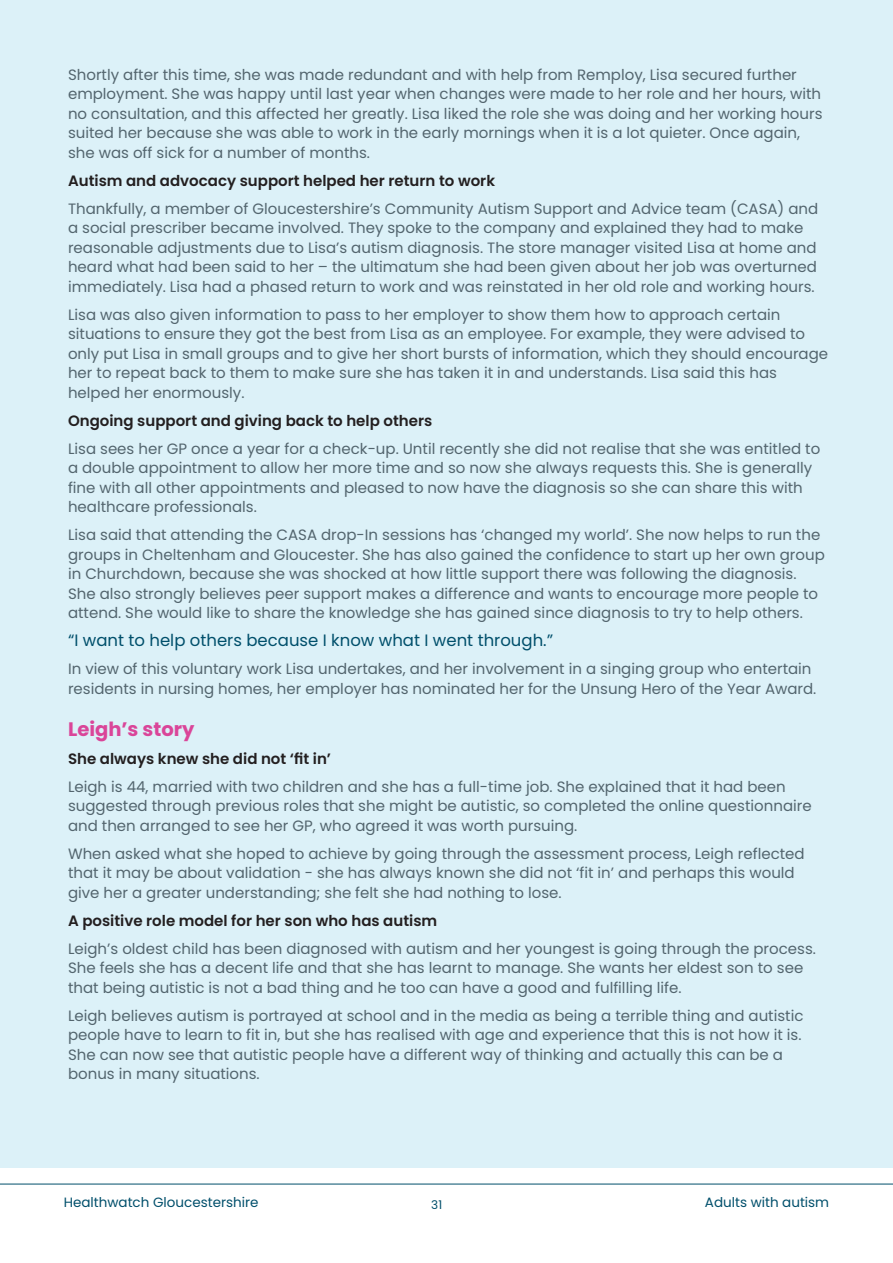
<style>
.page{position:relative;width:893px;height:1263px;background:#fff}
.page>*{position:absolute;margin:0;border:0;box-sizing:border-box;transform-origin:0 0}
.Content_paragraphs{font:700 19.5px "Poppins";color:#da4599}
.Content_paragraphs-2{font:16.5px "Poppins";color:#004f6b}
.Content_paragraphs-3{font:15px/19.5px "Poppins";color:#53656e}
.Content_paragraphs-4{font:600 15px "Poppins";color:#231f20}
.t1{font:13.5px "Poppins";color:#004f6b}
.t2{font:12px "Poppins";color:#004f6b}
</style>
<div class="page">
<hr style="left:0;top:1184px;width:893px;height:1px;background:#004f6b">
<div style="left:0;top:0;width:893px;height:1167px;background:#dcf1f8"></div>
<p class="Content_paragraphs-3" style="left:68px;top:65px;width:756px">Shortly after this time, she was made redundant and with help from Remploy, Lisa secured further employment. She was happy until last year when changes were made to her role and her hours, with no consultation, and this affected her greatly. Lisa liked the role she was doing and her working hours suited her because she was able to work in the early mornings when it is a lot quieter. Once again, she was off sick for a number of months.</p>
<p class="Content_paragraphs-4" style="left:68px;top:172px;width:429px">Autism and advocacy support helped her return to work</p>
<p class="Content_paragraphs-3" style="left:68px;top:199px;width:752px">Thankfully, a member of Gloucestershire’s Community Autism Support and Advice team (CASA) and a social prescriber became involved. They spoke to the company and explained they had to make reasonable adjustments due to Lisa’s autism diagnosis. The store manager visited Lisa at home and heard what had been said to her – the ultimatum she had been given about her job was overturned immediately. Lisa had a phased return to work and was reinstated in her old role and working hours.</p>
<p class="Content_paragraphs-3" style="left:68px;top:305px;width:762px">Lisa was also given information to pass to her employer to show them how to approach certain situations to ensure they got the best from Lisa as an employee. For example, they were advised to only put Lisa in small groups and to give her short bursts of information, which they should encourage her to repeat back to them to make sure she has taken it in and understands. Lisa said this has helped her enormously.</p>
<p class="Content_paragraphs-4" style="left:68px;top:412px;width:366px">Ongoing support and giving back to help others</p>
<p class="Content_paragraphs-3" style="left:68px;top:439px;width:754px">Lisa sees her GP once a year for a check-up. Until recently she did not realise that she was entitled to a double appointment to allow her more time and so now she always requests this. She is generally fine with all other appointments and pleased to now have the diagnosis so she can share this with healthcare professionals.</p>
<p class="Content_paragraphs-3" style="left:68px;top:525px;width:758px">Lisa said that attending the CASA drop-In sessions has ‘changed my world’. She now helps to run the groups in Cheltenham and Gloucester. She has also gained the confidence to start up her own group in Churchdown, because she was shocked at how little support there was following the diagnosis.<br>She also strongly believes peer support makes a difference and wants to encourage more people to attend. She would like to share the knowledge she has gained since diagnosis to try to help others.</p>
<p class="Content_paragraphs-2" style="left:68px;top:631px;width:487px">“I want to help others because I know what I went through.”</p>
<p class="Content_paragraphs-3" style="left:68px;top:659px;width:750px">In view of this voluntary work Lisa undertakes, and her involvement in a singing group who entertain residents in nursing homes, her employer has nominated her for the Unsung Hero of the Year Award.</p>
<p class="Content_paragraphs" style="left:68px;top:718px;width:128px">Leigh’s story</p>
<p class="Content_paragraphs-4" style="left:68px;top:750px;width:264px">She always knew she did not ‘fit in’</p>
<p class="Content_paragraphs-3" style="left:68px;top:777px;width:745px">Leigh is 44, married with two children and she has a full-time job. She explained that it had been suggested through previous roles that she might be autistic, so completed the online questionnaire and then arranged to see her GP, who agreed it was worth pursuing.</p>
<p class="Content_paragraphs-3" style="left:68px;top:844px;width:738px">When asked what she hoped to achieve by going through the assessment process, Leigh reflected that it may be about validation - she has always known she did not ‘fit in’ and perhaps this would give her a greater understanding; she felt she had nothing to lose.</p>
<p class="Content_paragraphs-4" style="left:68px;top:912px;width:371px">A positive role model for her son who has autism</p>
<p class="Content_paragraphs-3" style="left:68px;top:939px;width:749px">Leigh’s oldest child has been diagnosed with autism and her youngest is going through the process.<br>She feels she has a decent life and that she has learnt to manage. She wants her eldest son to see that being autistic is not a bad thing and he too can have a good and fulfilling life.</p>
<p class="Content_paragraphs-3" style="left:68px;top:1006px;width:737px">Leigh believes autism is portrayed at school and in the media as being a terrible thing and autistic people have to learn to fit in, but she has realised with age and experience that this is not how it is.<br>She can now see that autistic people have a different way of thinking and actually this can be a bonus in many situations.</p>
<p class="t1" style="left:64px;top:1194px;width:196px">Healthwatch Gloucestershire</p>
<p class="t2" style="left:431px;top:1198px;width:12px">31</p>
<p class="t1" style="left:705px;top:1194px;width:126px">Adults with autism</p>
</div>
